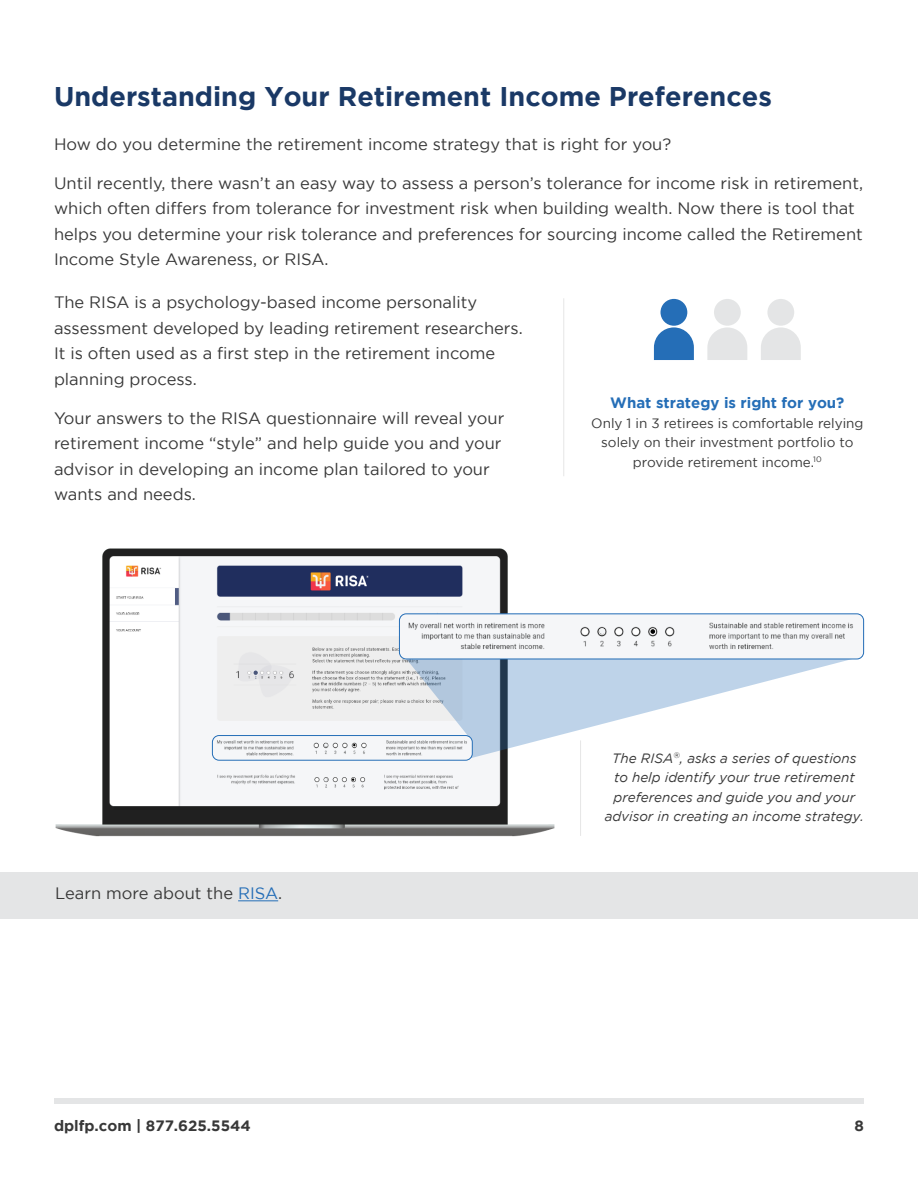
<style>
.page{position:relative;width:918px;height:1188px;background:#fff}
.page>*{position:absolute;margin:0;border:0;box-sizing:border-box;transform-origin:0 0}
.t1{font:700 27px "Gotham";color:#1a3966}
.t2{font:16.5px/25.5px "Gotham";color:#383838}
.t3{font:700 15px "Gotham";color:#256eb7}
.t4{font:700 15px "Gotham";color:#383838}
.t5{font:italic 13.5px/19.5px "Gotham";color:#383838;text-align:center}
.t6{font:13.5px/19.5px "Gotham";color:#383838;text-align:center}
.s1{color:#256eb7}
</style>
<div class="page">
<div style="left:54px;top:1098px;width:810px;height:6px;background:#e4e5e6"></div>
<div style="left:661px;top:299px;width:26px;height:27px;background:#256eb7;border-radius:50%"></div>
<svg style="left:654px;top:327px;width:40px;height:33px"></svg>
<div style="left:714px;top:299px;width:27px;height:27px;background:#e4e5e6;border-radius:50%"></div>
<svg style="left:707px;top:327px;width:40px;height:33px"></svg>
<div style="left:767px;top:299px;width:27px;height:27px;background:#e4e5e6;border-radius:50%"></div>
<svg style="left:761px;top:327px;width:40px;height:33px"></svg>
<hr style="left:563px;top:298px;width:1px;height:178px;background:#ccc">
<div style="left:0;top:872px;width:918px;height:46px;background:#e4e5e6"></div>
<hr style="left:238px;top:901px;width:40px;height:1px;background:#256eb7">
<hr style="left:580px;top:740px;width:1px;height:96px;background:#ccc">
<img style="left:55px;top:548px;width:500px;height:289px">
<svg style="left:405px;top:659px;width:453px;height:100px"></svg>
<img style="left:399px;top:614px;width:465px;height:45px">
<div style="left:399px;top:613px;width:465px;height:46px;border:1px solid #256eb7;border-radius:7px"></div>
<img style="left:212px;top:736px;width:260px;height:24px">
<div style="left:212px;top:735px;width:261px;height:26px;border:1px solid #256eb7;border-radius:7px"></div>
<svg style="left:650px;top:629px;width:5px;height:5px"></svg>
<svg style="left:599px;top:628px;width:6px;height:6px"></svg>
<h1 class="t1" style="left:54px;top:80px;width:719px">Understanding Your Retirement Income Preferences</h1>
<p class="t2" style="left:54px;top:131px;width:619px">How do you determine the retirement income strategy that is right for you?</p>
<p class="t2" style="left:54px;top:170px;width:811px">Until recently, there wasn’t an easy way to assess a person’s tolerance for income risk in retirement, which often differs from tolerance for investment risk when building wealth. Now there is tool that helps you determine your risk tolerance and preferences for sourcing income called the Retirement Income Style Awareness, or RISA.</p>
<p class="t2" style="left:54px;top:289px;width:470px">The RISA is a psychology-based income personality assessment developed by leading retirement researchers.<br>It is often used as a first step in the retirement income planning process.</p>
<p class="t2" style="left:54px;top:405px;width:452px">Your answers to the RISA questionnaire will reveal your retirement income “style” and help guide you and your advisor in developing an income plan tailored to your wants and needs.</p>
<p class="t3" style="left:610px;top:394px;width:236px">What strategy is right for you?</p>
<p class="t6" style="left:591px;top:413px;width:274px">Only 1 in 3 retirees is comfortable relying solely on their investment portfolio to provide retirement income.<sup>10</sup></p>
<p class="t2" style="left:55px;top:880px;width:229px">Learn more about the <span class="s1">RISA</span>.</p>
<p class="t5" style="left:605px;top:748px;width:261px">The RISA<sup>®</sup>, asks a series of questions to help identify your true retirement preferences and guide you and your advisor in creating an income strategy.</p>
<p class="t4" style="left:54px;top:1117px;width:198px">dplfp.com | 877.625.5544</p>
<p class="t4" style="left:855px;top:1117px;width:11px">8</p>
</div>
